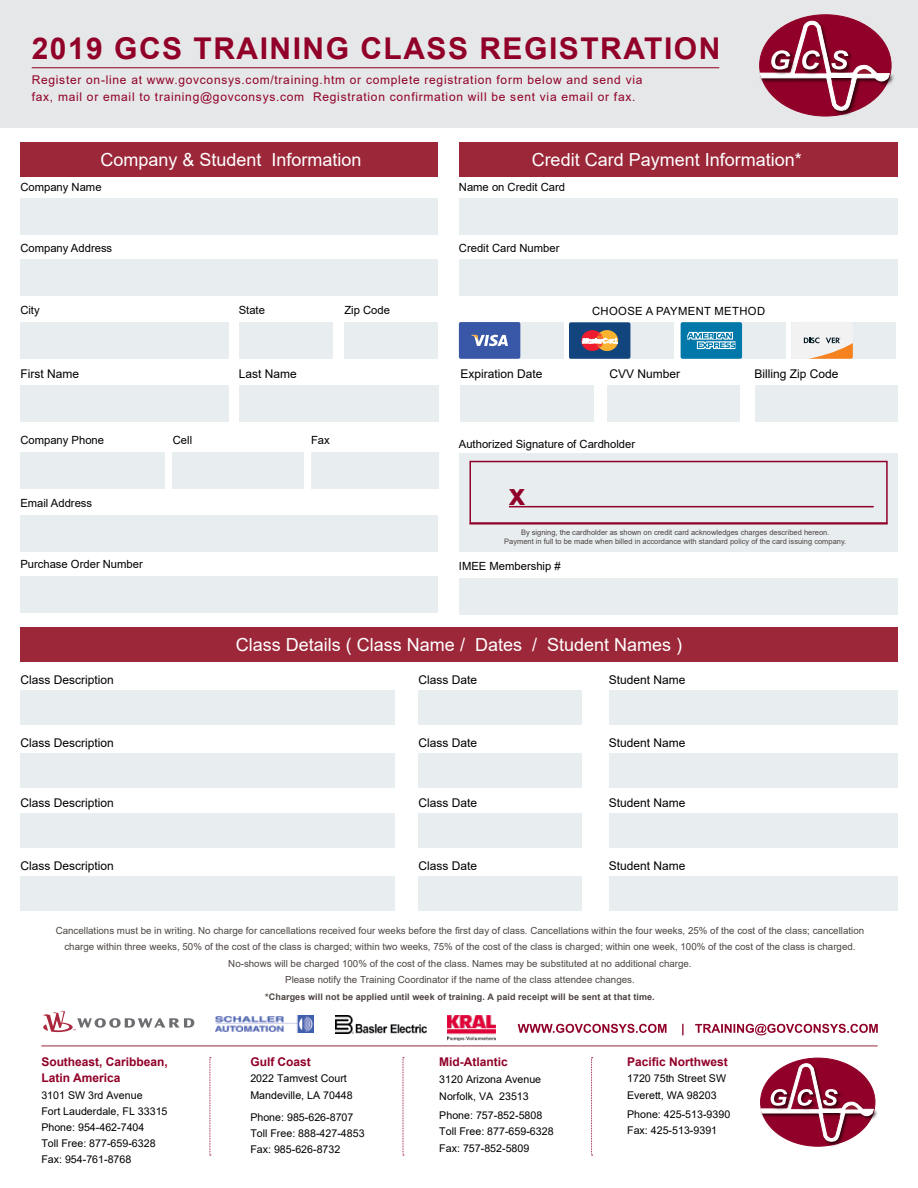
<style>
.page{position:relative;width:918px;height:1188px;background:#fff}
.page>*{position:absolute;margin:0;border:0;box-sizing:border-box;transform-origin:0 0}
.t1{font:700 30px "Arial";letter-spacing:.05em;color:#910028}
.t2{font:18px "Arial";color:#fff}
.t3{font:12px "Arial";color:#000}
.t4{font:12px/16.5px "Arial";letter-spacing:.06em;color:#900028}
.t5{font:700 12px/16.5px "Arial";color:#910028}
.t6{font:11.25px "Arial";color:#000}
.t7{font:11.25px "Arial";letter-spacing:.035em;color:#000}
.t8{font:10.65px/16.5px "Arial";color:#000}
.t9{font:9.75px/16.5px "Arial";color:#4d4442;text-align:center}
.t10{font:700 9px "Arial";letter-spacing:.01em;color:#4d4442}
.t11{font:7.5px/9px "Arial";color:#4d4442;text-align:center}
</style>
<div class="page">
<div style="left:0;top:0;width:918px;height:128px;background:#e6e7e8"></div>
<hr style="left:41px;top:1046px;width:837px;height:1px;background:#9b2739">
<svg style="left:518px;top:1024px;width:360px;height:11px"></svg>
<img style="left:216px;top:1015px;width:98px;height:17px">
<img style="left:759px;top:19px;width:135px;height:98px">
<svg style="left:760px;top:21px;width:130px;height:90px"></svg>
<hr style="left:32px;top:68px;width:687px;height:1px;background:#910028">
<svg style="left:43px;top:1011px;width:151px;height:21px"></svg>
<svg style="left:210px;top:1057px;width:1px;height:99px"></svg>
<svg style="left:403px;top:1057px;width:1px;height:99px"></svg>
<svg style="left:591px;top:1057px;width:2px;height:99px"></svg>
<img style="left:760px;top:1062px;width:117px;height:85px">
<svg style="left:761px;top:1063px;width:113px;height:79px"></svg>
<img style="left:448px;top:1015px;width:47px;height:26px">
<img style="left:335px;top:1015px;width:91px;height:18px">
<div style="left:20px;top:142px;width:878px;height:34px;background:#9b2739"></div>
<div style="left:20px;top:198px;width:418px;height:37px;background:#e8edf0"></div>
<div style="left:20px;top:259px;width:418px;height:37px;background:#e8edf0"></div>
<div style="left:20px;top:515px;width:418px;height:37px;background:#e8edf0"></div>
<div style="left:20px;top:385px;width:209px;height:37px;background:#e8edf0"></div>
<div style="left:239px;top:385px;width:199px;height:37px;background:#e8edf0"></div>
<div style="left:20px;top:627px;width:878px;height:34px;background:#9b2739"></div>
<div style="left:20px;top:690px;width:375px;height:34px;background:#e8edf0"></div>
<div style="left:20px;top:452px;width:145px;height:37px;background:#e8edf0"></div>
<div style="left:459px;top:198px;width:439px;height:37px;background:#e8edf0"></div>
<div style="left:459px;top:259px;width:439px;height:37px;background:#e8edf0"></div>
<div style="left:459px;top:453px;width:439px;height:99px;background:#e8edf0"></div>
<div style="left:460px;top:385px;width:134px;height:37px;background:#e8edf0"></div>
<div style="left:608px;top:385px;width:132px;height:37px;background:#e8edf0"></div>
<div style="left:755px;top:385px;width:143px;height:37px;background:#e8edf0"></div>
<div style="left:459px;top:578px;width:439px;height:37px;background:#e8edf0"></div>
<div style="left:418px;top:690px;width:164px;height:34px;background:#e8edf0"></div>
<div style="left:609px;top:690px;width:289px;height:34px;background:#e8edf0"></div>
<div style="left:20px;top:322px;width:209px;height:37px;background:#e8edf0"></div>
<div style="left:239px;top:322px;width:94px;height:37px;background:#e8edf0"></div>
<div style="left:344px;top:322px;width:94px;height:37px;background:#e8edf0"></div>
<div style="left:173px;top:452px;width:131px;height:37px;background:#e8edf0"></div>
<div style="left:311px;top:452px;width:127px;height:37px;background:#e8edf0"></div>
<div style="left:20px;top:753px;width:375px;height:34px;background:#e8edf0"></div>
<div style="left:418px;top:753px;width:164px;height:34px;background:#e8edf0"></div>
<div style="left:609px;top:753px;width:289px;height:34px;background:#e8edf0"></div>
<div style="left:20px;top:813px;width:375px;height:34px;background:#e8edf0"></div>
<div style="left:418px;top:813px;width:164px;height:34px;background:#e8edf0"></div>
<div style="left:609px;top:813px;width:289px;height:34px;background:#e8edf0"></div>
<div style="left:20px;top:876px;width:375px;height:34px;background:#e8edf0"></div>
<div style="left:418px;top:876px;width:164px;height:34px;background:#e8edf0"></div>
<div style="left:609px;top:876px;width:289px;height:34px;background:#e8edf0"></div>
<div style="left:438px;top:137px;width:21px;height:98px;background:#fff"></div>
<div style="left:20px;top:576px;width:418px;height:37px;background:#e8edf0"></div>
<div style="left:459px;top:322px;width:105px;height:37px;background:#e8edf0"></div>
<div style="left:459px;top:322px;width:61px;height:37px;background:#3857a6;border-radius:2px"></div>
<svg style="left:471px;top:335px;width:37px;height:11px"></svg>
<div style="left:569px;top:322px;width:105px;height:37px;background:#e8edf0"></div>
<div style="left:681px;top:322px;width:105px;height:37px;background:#e8edf0"></div>
<div style="left:791px;top:322px;width:105px;height:37px;background:#e8edf0"></div>
<div style="left:569px;top:322px;width:61px;height:37px;background:#12457d;border-radius:2px"></div>
<svg style="left:581px;top:330px;width:37px;height:21px"></svg>
<div style="left:681px;top:322px;width:61px;height:37px;background:#0078a9;border-radius:2px"></div>
<svg style="left:687px;top:332px;width:48px;height:17px"></svg>
<div style="left:791px;top:322px;width:62px;height:37px;background:#f2f2f2;border-radius:2px"></div>
<svg style="left:804px;top:338px;width:49px;height:21px"></svg>
<hr style="left:470px;top:523px;width:418px;height:2px;background:#910028">
<div style="left:470px;top:461px;width:418px;height:63px;background:#e8edf0;border:2px solid #910028"></div>
<hr style="left:509px;top:506px;width:365px;height:1px;background:#910028">
<h1 class="t1" style="left:32px;top:28px;width:690px">2019 GCS TRAINING CLASS REGISTRATION</h1>
<p class="t4" style="left:32px;top:72px;width:612px">Register on-line at www.govconsys.com/training.htm or complete registration form below and send via fax, mail or email to training@govconsys.com Registration confirmation will be sent via email or fax.</p>
<h2 class="t2" style="left:100px;top:147px;width:263px">Company &amp; Student Information</h2>
<h2 class="t2" style="left:532px;top:147px;width:272px">Credit Card Payment Information*</h2>
<p class="t6" style="left:20px;top:179px;width:83px">Company Name</p>
<p class="t6" style="left:459px;top:179px;width:108px">Name on Credit Card</p>
<p class="t6" style="left:20px;top:241px;width:93px">Company Address</p>
<p class="t6" style="left:459px;top:241px;width:102px">Credit Card Number</p>
<p class="t6" style="left:20px;top:302px;width:21px">City</p>
<p class="t6" style="left:239px;top:302px;width:28px">State</p>
<p class="t6" style="left:344px;top:302px;width:47px">Zip Code</p>
<p class="t7" style="left:592px;top:303px;width:175px">CHOOSE A PAYMENT METHOD</p>
<p class="t3" style="left:20px;top:365px;width:60px">First Name</p>
<p class="t3" style="left:239px;top:365px;width:60px">Last Name</p>
<p class="t3" style="left:460px;top:365px;width:84px">Expiration Date</p>
<p class="t3" style="left:609px;top:365px;width:72px">CVV Number</p>
<p class="t3" style="left:755px;top:365px;width:86px">Billing Zip Code</p>
<p class="t6" style="left:20px;top:432px;width:85px">Company Phone</p>
<p class="t6" style="left:173px;top:432px;width:21px">Cell</p>
<p class="t6" style="left:311px;top:432px;width:20px">Fax</p>
<p class="t6" style="left:459px;top:436px;width:178px">Authorized Signature of Cardholder</p>
<p class="t6" style="left:20px;top:495px;width:73px">Email Address</p>
<h1 class="t1" style="left:509px;top:473px;width:18px">x</h1>
<p class="t11" style="left:504px;top:528px;width:344px">By signing, the cardholder as shown on credit card acknowledges charges described hereon.<br>Payment in full to be made when billed in accordance with standard policy of the card issuing company.</p>
<p class="t6" style="left:20px;top:556px;width:124px">Purchase Order Number</p>
<p class="t6" style="left:459px;top:558px;width:103px">IMEE Membership #</p>
<p class="t3" style="left:20px;top:671px;width:95px">Class Description</p>
<h2 class="t2" style="left:236px;top:632px;width:448px">Class Details ( Class Name / Dates / Student Names )</h2>
<p class="t3" style="left:418px;top:671px;width:60px">Class Date</p>
<p class="t3" style="left:609px;top:671px;width:78px">Student Name</p>
<p class="t3" style="left:20px;top:734px;width:95px">Class Description</p>
<p class="t3" style="left:418px;top:734px;width:60px">Class Date</p>
<p class="t3" style="left:609px;top:734px;width:78px">Student Name</p>
<p class="t3" style="left:20px;top:794px;width:95px">Class Description</p>
<p class="t3" style="left:418px;top:794px;width:60px">Class Date</p>
<p class="t3" style="left:609px;top:794px;width:78px">Student Name</p>
<p class="t3" style="left:20px;top:857px;width:95px">Class Description</p>
<p class="t3" style="left:418px;top:857px;width:60px">Class Date</p>
<p class="t3" style="left:609px;top:857px;width:78px">Student Name</p>
<p class="t9" style="left:56px;top:922px;width:810px">Cancellations must be in writing. No charge for cancellations received four weeks before the first day of class. Cancellations within the four weeks, 25% of the cost of the class; cancellation charge within three weeks, 50% of the cost of the class is charged; within two weeks, 75% of the cost of the class is charged; within one week, 100% of the cost of the class is charged.<br>No-shows will be charged 100% of the cost of the class. Names may be substituted at no additional charge.<br>Please notify the Training Coordinator if the name of the class attendee changes.</p>
<p class="t5" style="left:41px;top:1053px;width:128px">Southeast, Caribbean,<br>Latin America</p>
<p class="t8" style="left:41px;top:1087px;width:128px">3101 SW 3rd Avenue<br>Fort Lauderdale, FL 33315<br>Phone: 954-462-7404<br>Toll Free: 877-659-6328<br>Fax: 954-761-8768</p>
<p class="t10" style="left:265px;top:991px;width:391px">*Charges will not be applied until week of training. A paid receipt will be sent at that time.</p>
<p class="t5" style="left:250px;top:1053px;width:62px">Gulf Coast</p>
<p class="t8" style="left:250px;top:1070px;width:104px">2022 Tamvest Court<br>Mandeville, LA 70448</p>
<p class="t8" style="left:250px;top:1109px;width:116px">Phone: 985-626-8707<br>Toll Free: 888-427-4853<br>Fax: 985-626-8732</p>
<p class="t5" style="left:439px;top:1053px;width:70px">Mid-Atlantic</p>
<p class="t8" style="left:439px;top:1070px;width:103px;line-height:17px">3120 Arizona Avenue<br>Norfolk, VA 23513</p>
<p class="t8" style="left:439px;top:1107px;width:116px">Phone: 757-852-5808<br>Toll Free: 877-659-6328<br>Fax: 757-852-5809</p>
<p class="t5" style="left:627px;top:1053px;width:102px">Pacific Northwest</p>
<p class="t8" style="left:627px;top:1070px;width:100px">1720 75th Street SW<br>Everett, WA 98203</p>
<p class="t8" style="left:627px;top:1106px;width:105px">Phone: 425-513-9390<br>Fax: 425-513-9391</p>
</div>
